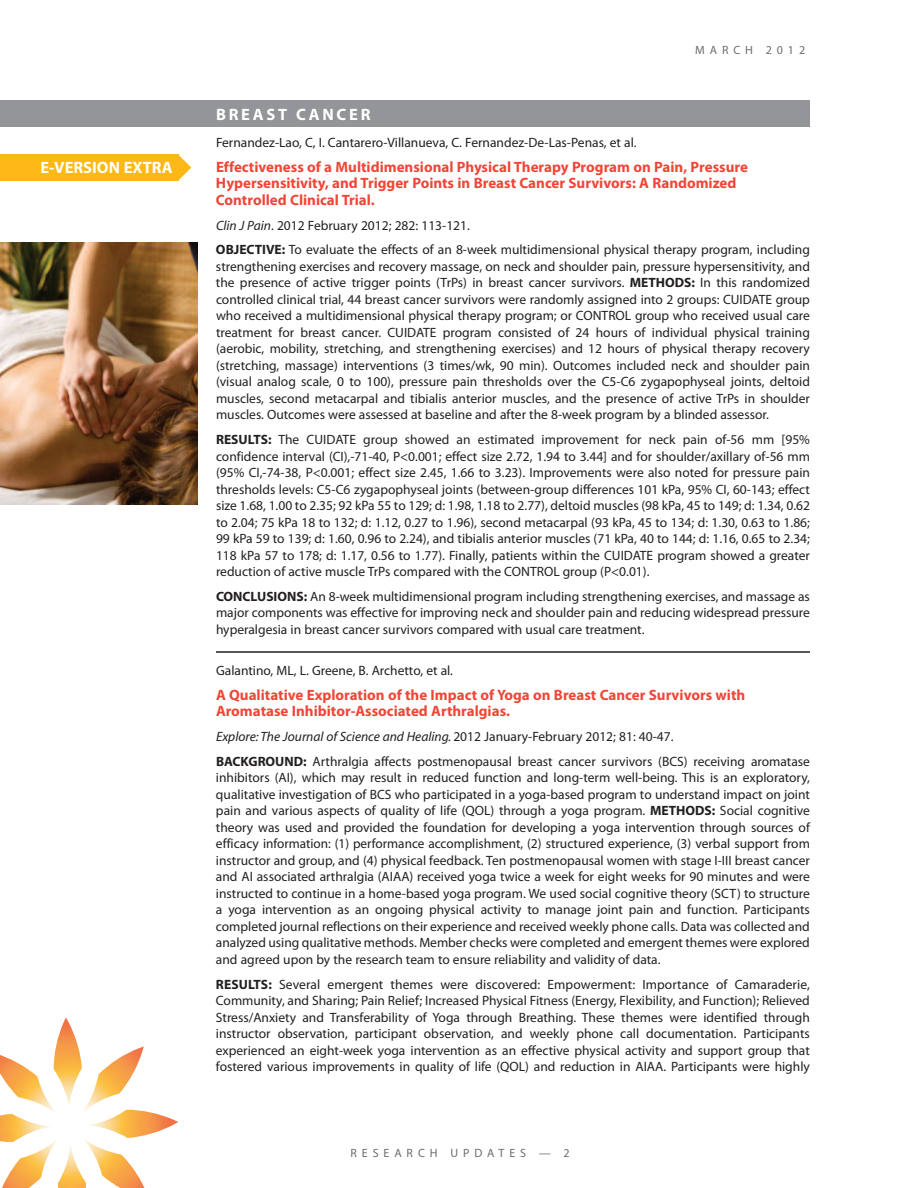
<style>
.page{position:relative;width:918px;height:1188px;background:#fff}
.page>*{position:absolute;margin:0;border:0;box-sizing:border-box;transform-origin:0 0}
.t1{font:700 16.5px "Myriad Pro";color:#fff}
.t2{font:700 16.5px "Myriad Pro";letter-spacing:.165em;color:#fff}
.t3{font:700 15px/16.5px "Myriad Pro";color:#ef4637}
.t4{font:13.5px/16.5px "Myriad Pro";color:#231f20;text-align:justify}
.t5{font:italic 13.5px "Myriad";color:#231f20}
.t6{font:12px "Myriad Pro";letter-spacing:.41em;color:#6c6d70}
.s1{font-family:"Myriad";font-style:italic}
.s2{font-weight:700}
.s3{font-family:"Myriad Pro";font-style:normal}
</style>
<div class="page">
<img style="left:0;top:243px;width:197px;height:262px">
<div style="left:0;top:100px;width:810px;height:27px;background:#939598"></div>
<img style="left:0;top:1017px;width:178px;height:171px">
<hr style="left:216px;top:651px;width:594px;height:2px;background:#231f20">
<div style="left:0;top:154px;width:178px;height:27px;background:#fcb814"></div>
<svg style="left:178px;top:154px;width:13px;height:27px"></svg>
<p class="t1" style="left:40px;top:162px;width:134px">E-VERSION EXTRA</p>
<p class="t6" style="left:695px;top:46px;width:111px">MARCH 2012</p>
<p class="t2" style="left:216px;top:109px;width:156px">BREAST CANCER</p>
<p class="t4" style="left:216px;top:135px;width:422px">Fernandez-Lao, C, I. Cantarero-Villanueva, C. Fernandez-De-Las-Penas, et al.</p>
<p class="t3" style="left:216px;top:160px;width:533px">Effectiveness of a Multidimensional Physical Therapy Program on Pain, Pressure<br>Hypersensitivity, and Trigger Points in Breast Cancer Survivors: A Randomized<br>Controlled Clinical Trial.</p>
<p class="t4" style="left:216px;top:214px;width:596px;line-height:24.8px"><span class="s1">Clin J Pain</span>. 2012 February 2012; 282: 113-121.<br><span class="s2">OBJECTIVE:</span> To evaluate the effects of an 8-week multidimensional physical therapy program, including</p>
<p class="t4" style="left:216px;top:259px;width:596px">strengthening exercises and recovery massage, on neck and shoulder pain, pressure hypersensitivity, and the presence of active trigger points (TrPs) in breast cancer survivors. <span class="s2">METHODS:</span> In this randomized controlled clinical trial, 44 breast cancer survivors were randomly assigned into 2 groups: CUIDATE group who received a multidimensional physical therapy program; or CONTROL group who received usual care treatment for breast cancer. CUIDATE program consisted of 24 hours of individual physical training (aerobic, mobility, stretching, and strengthening exercises) and 12 hours of physical therapy recovery (stretching, massage) interventions (3 times/wk, 90 min). Outcomes included neck and shoulder pain (visual analog scale, 0 to 100), pressure pain thresholds over the C5-C6 zygapophyseal joints, deltoid muscles, second metacarpal and tibialis anterior muscles, and the presence of active TrPs in shoulder muscles. Outcomes were assessed at baseline and after the 8-week program by a blinded assessor.</p>
<p class="t4" style="left:216px;top:432px;width:596px"><span class="s2">RESULTS:</span> The CUIDATE group showed an estimated improvement for neck pain of-56 mm [95% confidence interval (CI),-71-40, P&lt;0.001; effect size 2.72, 1.94 to 3.44] and for shoulder/axillary of-56 mm (95% CI,-74-38, P&lt;0.001; effect size 2.45, 1.66 to 3.23). Improvements were also noted for pressure pain thresholds levels: C5-C6 zygapophyseal joints (between-group differences 101 kPa, 95% CI, 60-143; effect size 1.68, 1.00 to 2.35; 92 kPa 55 to 129; d: 1.98, 1.18 to 2.77), deltoid muscles (98 kPa, 45 to 149; d: 1.34, 0.62 to 2.04; 75 kPa 18 to 132; d: 1.12, 0.27 to 1.96), second metacarpal (93 kPa, 45 to 134; d: 1.30, 0.63 to 1.86; 99 kPa 59 to 139; d: 1.60, 0.96 to 2.24), and tibialis anterior muscles (71 kPa, 40 to 144; d: 1.16, 0.65 to 2.34; 118 kPa 57 to 178; d: 1.17, 0.56 to 1.77). Finally, patients within the CUIDATE program showed a greater reduction of active muscle TrPs compared with the CONTROL group (P&lt;0.01).</p>
<p class="t4" style="left:216px;top:589px;width:596px"><span class="s2">CONCLUSIONS:</span> An 8-week multidimensional program including strengthening exercises, and massage as major components was effective for improving neck and shoulder pain and reducing widespread pressure hyperalgesia in breast cancer survivors compared with usual care treatment.</p>
<p class="t4" style="left:216px;top:663px;width:239px">Galantino, ML, L. Greene, B. Archetto, et al.</p>
<p class="t3" style="left:216px;top:688px;width:531px">A Qualitative Exploration of the Impact of Yoga on Breast Cancer Survivors with<br>Aromatase Inhibitor-Associated Arthralgias.</p>
<p class="t5" style="left:216px;top:731px;width:459px">Explore: The Journal of Science and Healing. <span class="s3">2012 January-February 2012; 81: 40-47.</span></p>
<p class="t4" style="left:216px;top:754px;width:596px"><span class="s2">BACKGROUND:</span> Arthralgia affects postmenopausal breast cancer survivors (BCS) receiving aromatase inhibitors (AI), which may result in reduced function and long-term well-being. This is an exploratory, qualitative investigation of BCS who participated in a yoga-based program to understand impact on joint pain and various aspects of quality of life (QOL) through a yoga program. <span class="s2">METHODS:</span> Social cognitive theory was used and provided the foundation for developing a yoga intervention through sources of efficacy information: (1) performance accomplishment, (2) structured experience, (3) verbal support from instructor and group, and (4) physical feedback. Ten postmenopausal women with stage I-III breast cancer and AI associated arthralgia (AIAA) received yoga twice a week for eight weeks for 90 minutes and were instructed to continue in a home-based yoga program. We used social cognitive theory (SCT) to structure a yoga intervention as an ongoing physical activity to manage joint pain and function. Participants completed journal reflections on their experience and received weekly phone calls. Data was collected and analyzed using qualitative methods. Member checks were completed and emergent themes were explored and agreed upon by the research team to ensure reliability and validity of data.</p>
<p class="t4" style="left:216px;top:977px;width:596px"><span class="s2">RESULTS:</span> Several emergent themes were discovered: Empowerment: Importance of Camaraderie, Community, and Sharing; Pain Relief; Increased Physical Fitness (Energy, Flexibility, and Function); Relieved Stress/Anxiety and Transferability of Yoga through Breathing. These themes were identified through instructor observation, participant observation, and weekly phone call documentation. Participants experienced an eight-week yoga intervention as an effective physical activity and support group that fostered various improvements in quality of life (QOL) and reduction in AIAA. Participants were highly</p>
<p class="t6" style="left:350px;top:1148px;width:221px">RESEARCH UPDATES — 2</p>
</div>
